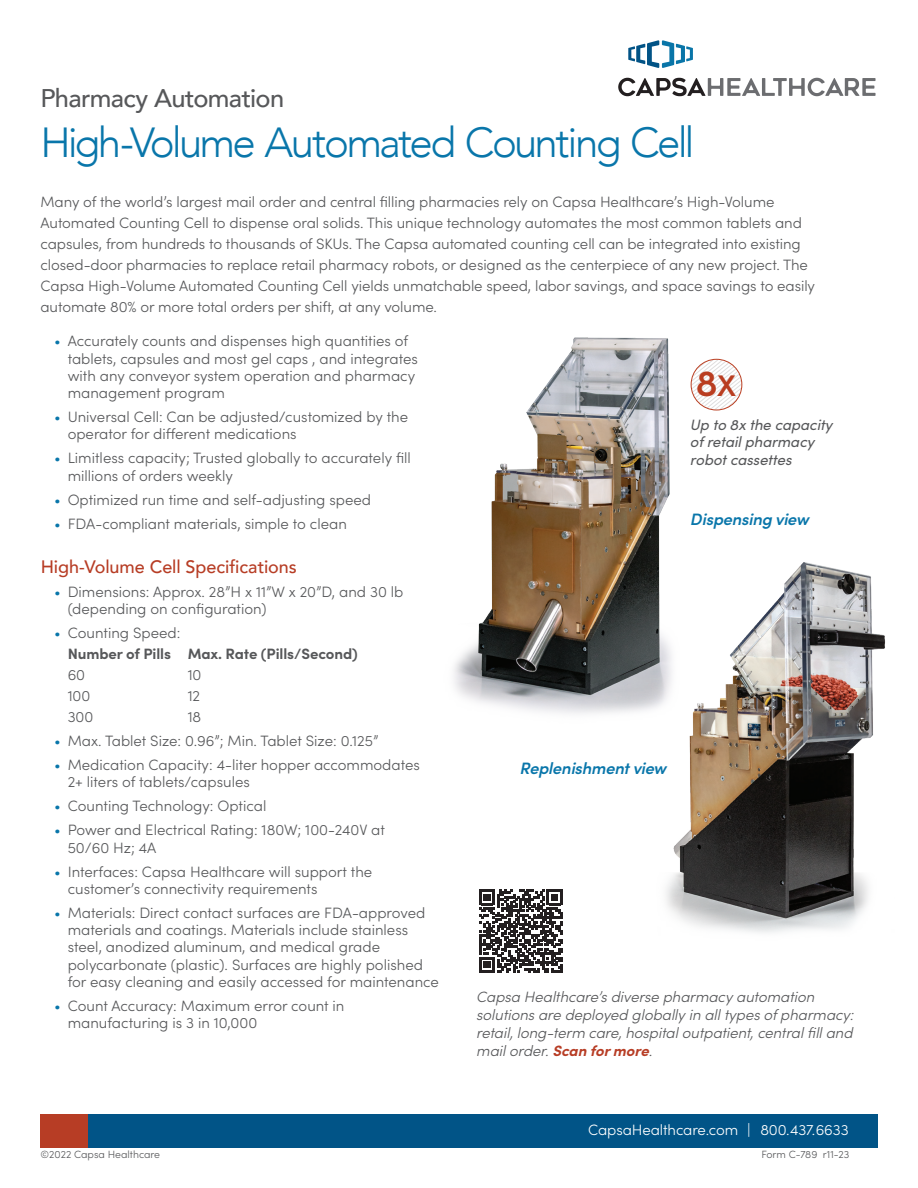
<style>
.page{position:relative;width:918px;height:1188px;background:#fff}
.page>*{position:absolute;margin:0;border:0;box-sizing:border-box;transform-origin:0 0}
.t1{font:300 42px "Avenir";letter-spacing:-.065em;color:#0976aa}
.t2{font:600 36.9px "Sofia Pro";color:#b93d20}
.t3{font:500 25.5px "Avenir";letter-spacing:-.03em;color:#57585a}
.t4{font:500 18px "Avenir";letter-spacing:-.005em;color:#b73d25}
.t5{font:italic 600 16.5px "Sofia Pro";letter-spacing:-.015em;color:#0976aa}
.t6{font:300 15px/17.2px "Sofia Pro";color:#57585a}
.t7{font:italic 300 15px/18px "Sofia Pro";letter-spacing:-.005em;color:#57585a}
.t8{font:700 15px/21px "Sofia Pro";letter-spacing:-.005em;color:#57585a}
.t9{font:italic 15px/17.2px "Sofia Pro";letter-spacing:-.005em;color:#57585a}
.t10{font:300 15px "Sofia Pro";letter-spacing:-.005em;color:#fff}
.t11{font:300 10.5px "Sofia Pro";color:#57585a}
.s1{color:#0976aa}
.s2{font-weight:300;color:#0976aa}
.s3{font-weight:300}
.s4{font-weight:700;color:#b73d25}
.s5{font-size:29.85px}
</style>
<div class="page">
<div style="left:88px;top:1114px;width:790px;height:34px;background:#015487"></div>
<div style="left:40px;top:1114px;width:48px;height:34px;background:#b73d25"></div>
<svg style="left:618px;top:78px;width:258px;height:18px"></svg>
<svg style="left:628px;top:40px;width:65px;height:28px"></svg>
<img style="left:454px;top:337px;width:216px;height:377px">
<img style="left:652px;top:552px;width:233px;height:381px">
<svg style="left:692px;top:360px;width:49px;height:50px"></svg>
<div style="left:691px;top:359px;width:51px;height:51px;border:1px solid #b93d20;border-radius:50%"></div>
<svg style="left:479px;top:890px;width:84px;height:83px"></svg>
<h3 class="t3" style="left:40px;top:76px;width:245px">Pharmacy Automation</h3>
<h1 class="t1" style="left:40px;top:118px;width:656px">High-Volume Automated Counting Cell</h1>
<p class="t6" style="left:40px;top:190px;width:776px;line-height:21px">Many of the world’s largest mail order and central filling pharmacies rely on Capsa Healthcare’s High-Volume Automated Counting Cell to dispense oral solids. This unique technology automates the most common tablets and capsules, from hundreds to thousands of SKUs. The Capsa automated counting cell can be integrated into existing closed-door pharmacies to replace retail pharmacy robots, or designed as the centerpiece of any new project. The Capsa High-Volume Automated Counting Cell yields unmatchable speed, labor savings, and space savings to easily automate 80% or more total orders per shift, at any volume.</p>
<p class="t6" style="left:68px;top:332px;width:352px;text-indent:-14px"><span class="s1">•</span> Accurately counts and dispenses high quantities of tablets, capsules and most gel caps , and integrates with any conveyor system operation and pharmacy management program</p>
<p class="t6" style="left:68px;top:407px;width:342px;text-indent:-14px"><span class="s1">•</span> Universal Cell: Can be adjusted/customized by the operator for different medications</p>
<p class="t6" style="left:68px;top:449px;width:345px;text-indent:-14px"><span class="s1">•</span> Limitless capacity; Trusted globally to accurately fill millions of orders weekly</p>
<p class="t6" style="left:54px;top:490px;width:318px"><span class="s1">•</span> Optimized run time and self-adjusting speed</p>
<p class="t6" style="left:54px;top:515px;width:294px"><span class="s1">•</span> FDA-compliant materials, simple to clean</p>
<p class="t4" style="left:41px;top:551px;width:258px">High-Volume Cell Specifications</p>
<p class="t6" style="left:68px;top:582px;width:337px;text-indent:-14px"><span class="s1">•</span> Dimensions: Approx. 28”H x 11”W x 20”D, and 30 lb (depending on configuration)</p>
<p class="t8" style="left:68px;top:621px;width:292px;text-indent:-14px"><span class="s2">•</span> <span class="s3">Counting Speed:<br></span>Number of Pills Max. Rate (Pills/Second)</p>
<p class="t6" style="left:68px;top:665px;width:19px">60</p>
<p class="t6" style="left:188px;top:665px;width:15px">10</p>
<p class="t6" style="left:68px;top:686px;width:24px">100</p>
<p class="t6" style="left:188px;top:686px;width:14px">12</p>
<p class="t6" style="left:68px;top:707px;width:27px">300</p>
<p class="t6" style="left:188px;top:707px;width:15px">18</p>
<p class="t6" style="left:54px;top:731px;width:326px"><span class="s1">•</span> Max. Tablet Size: 0.96”; Min. Tablet Size: 0.125”</p>
<p class="t6" style="left:68px;top:755px;width:354px;text-indent:-14px"><span class="s1">•</span> Medication Capacity: 4-liter hopper accommodates<br>2+ liters of tablets/capsules</p>
<p class="t6" style="left:54px;top:797px;width:214px"><span class="s1">•</span> Counting Technology: Optical</p>
<p class="t6" style="left:68px;top:821px;width:319px;text-indent:-13px"><span class="s1">•</span> Power and Electrical Rating: 180W; 100-240V at<br>50/60 Hz; 4A</p>
<p class="t6" style="left:68px;top:862px;width:306px;text-indent:-14px"><span class="s1">•</span> Interfaces: Capsa Healthcare will support the customer’s connectivity requirements</p>
<p class="t6" style="left:68px;top:903px;width:373px;text-indent:-14px"><span class="s1">•</span> Materials: Direct contact surfaces are FDA-approved materials and coatings. Materials include stainless steel, anodized aluminum, and medical grade polycarbonate (plastic). Surfaces are highly polished for easy cleaning and easily accessed for maintenance</p>
<p class="t6" style="left:68px;top:996px;width:278px;text-indent:-14px"><span class="s1">•</span> Count Accuracy: Maximum error count in manufacturing is 3 in 10,000</p>
<p class="t7" style="left:476px;top:987px;width:379px">Capsa Healthcare’s diverse pharmacy automation solutions are deployed globally in all types of pharmacy: retail, long-term care, hospital outpatient, central fill and mail order. <span class="s4">Scan for more</span>.</p>
<h2 class="t2" style="left:696px;top:356px;width:42px">8<span class="s5">X</span></h2>
<p class="t9" style="left:690px;top:415px;width:144px">Up to 8x the capacity of retail pharmacy robot cassettes</p>
<p class="t5" style="left:690px;top:507px;width:120px">Dispensing view</p>
<p class="t5" style="left:519px;top:756px;width:148px">Replenishment view</p>
<p class="t11" style="left:40px;top:1147px;width:121px">©2022 Capsa Healthcare</p>
<p class="t10" style="left:588px;top:1119px;width:262px">CapsaHealthcare.com | 800.437.6633</p>
<p class="t11" style="left:761px;top:1147px;width:89px">Form C-789 r11-23</p>
</div>
